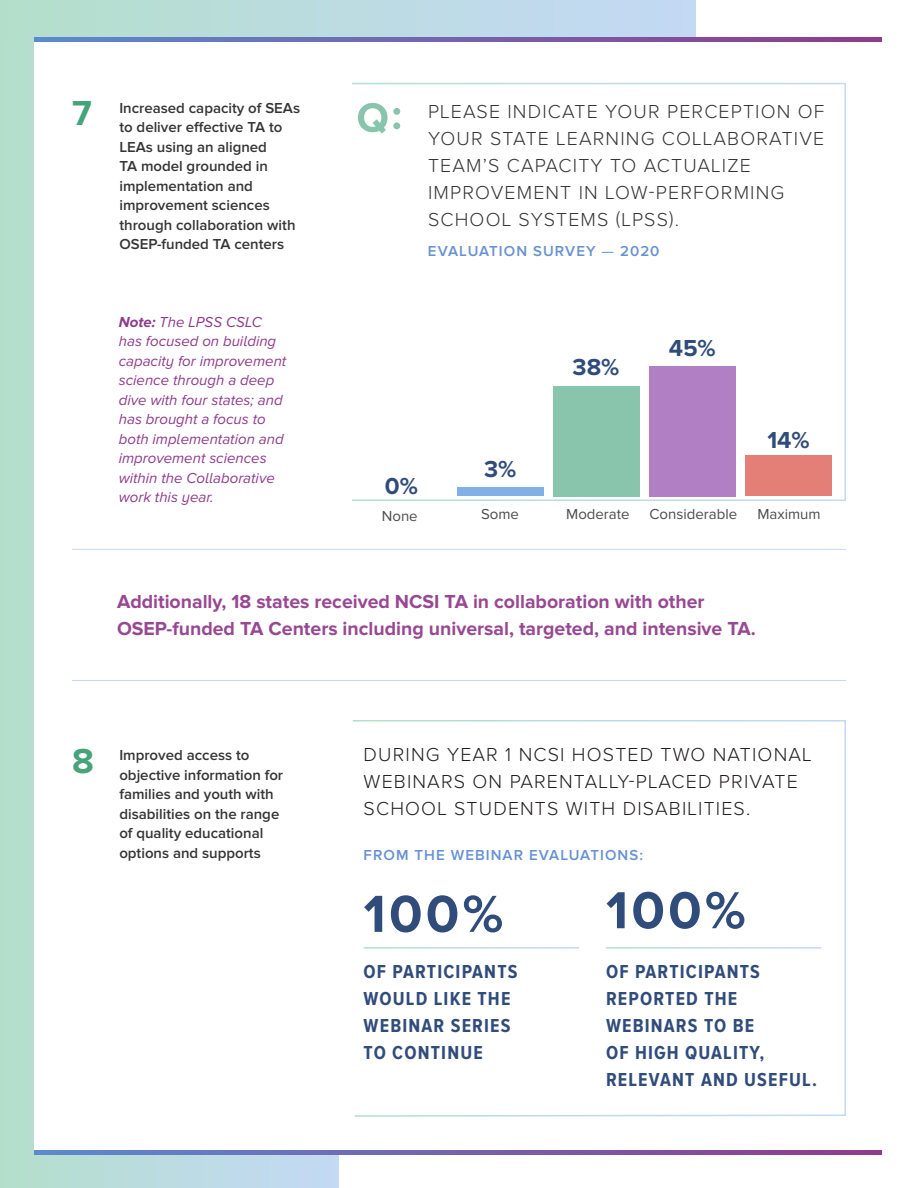
<style>
.page{position:relative;width:918px;height:1188px;background:#fff}
.page>*{position:absolute;margin:0;border:0;box-sizing:border-box;transform-origin:0 0}
.t1{font:700 54px "Proxima Nova";letter-spacing:.06em;color:#304c7b}
.t2{font:700 36px "Proxima Nova";color:#47a47a}
.t3{font:700 24px "Proxima Nova";color:#304c7b}
.t4{font:300 19.5px/27px "Proxima Nova";letter-spacing:.06em;color:#363536}
.t5{font:700 19.5px/27px "Proxima Nova";color:#984893}
.t6{font:700 19.5px/27px "Proxima Nova A Cond";letter-spacing:.06em;color:#304c7b}
.t7{font:300 19.5px/27px "Proxima Nova";letter-spacing:.06em;color:#231f20}
.t8{font:600 15px/19.5px "Proxima Nova";color:#363536}
.t9{font:italic 15px/19.5px "Proxima Nova A";color:#8f3b8c}
.t10{font:600 15px "Proxima Nova";letter-spacing:.07em;color:#6792d1}
.t11{font:15px "Proxima Nova";color:#4b4c4d}
.s1{font-weight:400}
.s2{font-weight:700}
</style>
<div class="page">
<div style="left:0;top:0;width:339px;height:1188px;background:linear-gradient(to right,#b3dfcb,#c4d9f6)"></div>
<div style="left:34px;top:36px;width:848px;height:1118px;background:#fff"></div>
<div style="left:0;top:0;width:696px;height:37px;background:linear-gradient(to right,#b3dfcb,#c4d9f6)"></div>
<svg style="left:358px;top:103px;width:42px;height:31px"></svg>
<div style="left:745px;top:456px;width:87px;height:40px;background:#e47f78"></div>
<div style="left:649px;top:366px;width:87px;height:130px;background:#b07fc4"></div>
<div style="left:553px;top:386px;width:87px;height:110px;background:#89c5ad"></div>
<div style="left:457px;top:488px;width:87px;height:8px;background:#82b0e4"></div>
<div style="left:351px;top:83px;width:495px;height:418px;border:2px solid #fff"></div>
<svg style="left:352px;top:720px;width:494px;height:397px"></svg>
<hr style="left:72px;top:680px;width:774px;height:1px;background:#c3d9f4">
<hr style="left:72px;top:549px;width:774px;height:1px;background:#c3d9f4">
<svg style="left:34px;top:37px;width:848px;height:5px;background:#7562ac"></svg>
<svg style="left:34px;top:1150px;width:848px;height:5px;background:#7562ac"></svg>
<hr style="left:364px;top:947px;width:215px;height:2px;background:#fff">
<hr style="left:606px;top:947px;width:215px;height:2px;background:#fff">
<p class="t2" style="left:72px;top:93px;width:21px">7</p>
<p class="t8" style="left:119px;top:98px;width:182px">Increased capacity of SEAs to deliver effective TA to<br>LEAs using an aligned<br>TA model grounded in implementation and improvement sciences through collaboration with<br>OSEP-funded TA centers</p>
<p class="t4" style="left:428px;top:99px;width:398px">PLEASE INDICATE YOUR PERCEPTION OF<br>YOUR STATE LEARNING COLLABORATIVE<br>TEAM’S CAPACITY TO ACTUALIZE<br>IMPROVEMENT IN LOW-PERFORMING<br>SCHOOL SYSTEMS (LPSS).</p>
<p class="t10" style="left:428px;top:242px;width:233px">EVALUATION SURVEY <span class="s1">—</span> 2020</p>
<p class="t9" style="left:119px;top:312px;width:169px"><span class="s2">Note:</span> The LPSS CSLC has focused on building capacity for improvement science through a deep dive with four states; and has brought a focus to both implementation and improvement sciences within the Collaborative work this year.</p>
<p class="t3" style="left:385px;top:472px;width:35px">0%</p>
<p class="t11" style="left:382px;top:507px;width:37px">None</p>
<p class="t3" style="left:484px;top:455px;width:34px">3%</p>
<p class="t3" style="left:573px;top:353px;width:48px">38%</p>
<p class="t3" style="left:669px;top:334px;width:49px">45%</p>
<p class="t3" style="left:767px;top:426px;width:44px">14%</p>
<p class="t11" style="left:481px;top:506px;width:39px">Some</p>
<p class="t11" style="left:566px;top:506px;width:65px">Moderate</p>
<p class="t11" style="left:649px;top:506px;width:89px">Considerable</p>
<p class="t11" style="left:757px;top:506px;width:65px">Maximum</p>
<p class="t5" style="left:117px;top:588px;width:640px">Additionally, 18 states received NCSI TA in collaboration with other<br>OSEP-funded TA Centers including universal, targeted, and intensive TA.</p>
<p class="t2" style="left:72px;top:740px;width:23px">8</p>
<p class="t8" style="left:119px;top:746px;width:165px">Improved access to objective information for families and youth with disabilities on the range of quality educational options and supports</p>
<h2 class="t7" style="left:364px;top:742px;width:450px">DURING YEAR 1 NCSI HOSTED TWO NATIONAL<br>WEBINARS ON PARENTALLY-PLACED PRIVATE<br>SCHOOL STUDENTS WITH DISABILITIES.</h2>
<p class="t10" style="left:364px;top:847px;width:281px">FROM THE WEBINAR EVALUATIONS:</p>
<p class="t1" style="left:364px;top:883px;width:141px">100%</p>
<p class="t6" style="left:364px;top:958px;width:155px">OF PARTICIPANTS<br>WOULD LIKE THE<br>WEBINAR SERIES<br>TO CONTINUE</p>
<p class="t1" style="left:606px;top:879px;width:141px">100%</p>
<p class="t6" style="left:606px;top:958px;width:212px">OF PARTICIPANTS<br>REPORTED THE<br>WEBINARS TO BE<br>OF HIGH QUALITY,<br>RELEVANT AND USEFUL.</p>
</div>
